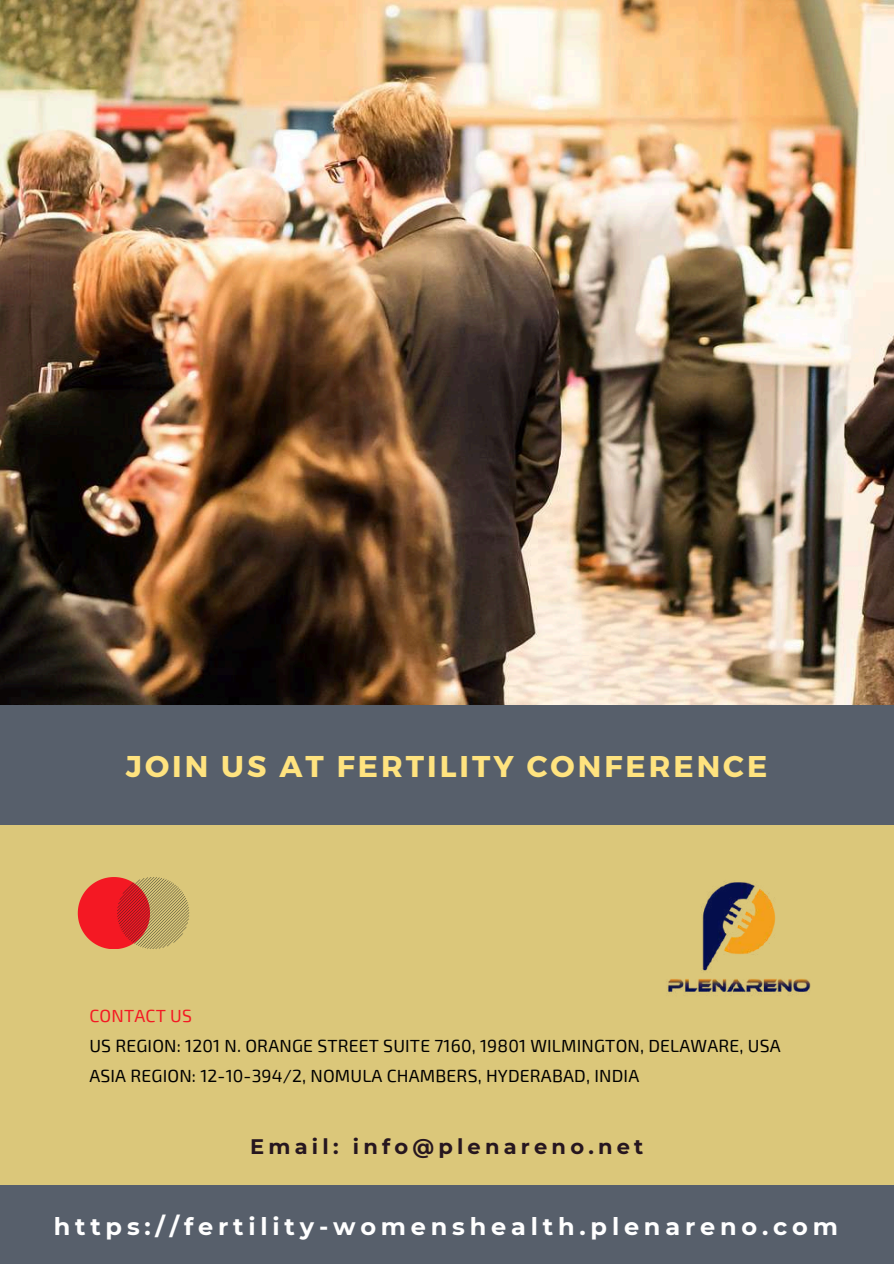
<style>
.page{position:relative;width:894px;height:1264px;background:#fff}
.page>*{position:absolute;margin:0;border:0;box-sizing:border-box;transform-origin:0 0}
.t1{font:700 30px "Montserrat";letter-spacing:.1em;color:#ffe37f}
.t2{font:700 24px "Montserrat";letter-spacing:.2em;color:#fff}
.t3{font:700 21px "Montserrat";letter-spacing:.2em;color:#26161f}
.t4{font:17.55px/30.2px "Exo 2";letter-spacing:.01em;color:#000}
.t5{font:17.55px "Exo 2";letter-spacing:.01em;color:#f41823}
</style>
<div class="page">
<div style="left:0;top:0;width:893px;height:1263px;background:#575f6b"></div>
<div style="left:0;top:825px;width:893px;height:360px;background:#dbc77a"></div>
<svg style="left:78px;top:877px;width:111px;height:71px"></svg>
<img style="left:667px;top:881px;width:144px;height:112px">
<img style="left:0;top:0;width:893px;height:705px">
<h1 class="t1" style="left:126px;top:747px;width:642px">JOIN US AT FERTILITY CONFERENCE</h1>
<p class="t5" style="left:89px;top:1004px;width:104px">CONTACT US</p>
<p class="t4" style="left:89px;top:1030px;width:692px">US REGION: 1201 N. ORANGE STREET SUITE 7160, 19801 WILMINGTON, DELAWARE, USA<br>ASIA REGION: 12-10-394/2, NOMULA CHAMBERS, HYDERABAD, INDIA</p>
<p class="t3" style="left:250px;top:1134px;width:394px">Email: info@plenareno.net</p>
<h2 class="t2" style="left:54px;top:1211px;width:785px">https://fertility-womenshealth.plenareno.com</h2>
</div>
